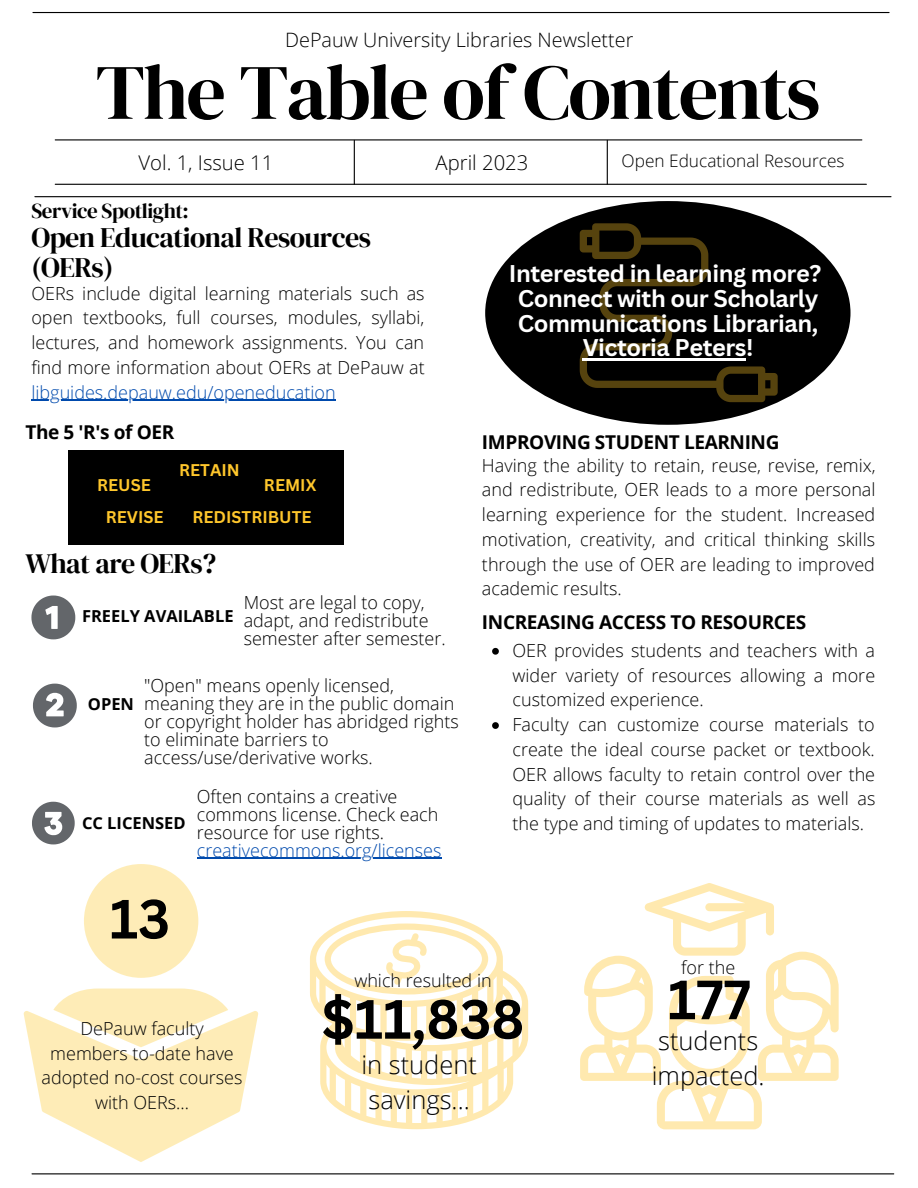
<style>
.page{position:relative;width:918px;height:1188px;background:#fff}
.page>*{position:absolute;margin:0;border:0;box-sizing:border-box;transform-origin:0 0}
.t1{font:78.15px "DM Serif Display";letter-spacing:-.025em;color:#000}
.t2{font:700 54px "Canva Sans";color:#000}
.t3{font:28.05px/30px "DM Serif Display";letter-spacing:-.02em;color:#000}
.t4{font:300 25.5px/34.8px "Open Sans";color:#000}
.t5{font:700 23.55px/24.8px "Canva Sans";letter-spacing:-.02em;color:#fff;text-align:center}
.t6{font:21px "DM Serif Display";letter-spacing:-.02em;color:#000}
.t7{font:300 20.25px "Open Sans";color:#000}
.t8{font:300 19.8px "Open Sans";color:#000}
.t9{font:700 19.05px "Open Sans";letter-spacing:-.02em;color:#000}
.t10{font:300 18px/24.8px "Open Sans";color:#000}
.t11{font:300 18px "Open Sans";color:#004aad}
.t12{font:300 17.25px "Open Sans";color:#000}
.t13{font:700 16.5px/31.5px "Canva Sans";color:#ffc72c}
.t14{font:700 16.5px "Open Sans";color:#000}
</style>
<div class="page">
<hr style="left:55px;top:184px;width:811px;height:1px;background:#000">
<hr style="left:55px;top:139px;width:807px;height:1px;background:#000">
<hr style="left:354px;top:140px;width:1px;height:44px;background:#000">
<hr style="left:607px;top:140px;width:1px;height:44px;background:#000">
<hr style="left:33px;top:12px;width:856px;height:1px;background:#000">
<hr style="left:32px;top:1173px;width:862px;height:1px;background:#000">
<div style="left:485px;top:201px;width:366px;height:224px;background:#000;border-radius:50%"></div>
<hr style="left:35px;top:196px;width:856px;height:1px;background:#000">
<svg style="left:31px;top:596px;width:44px;height:43px"></svg>
<svg style="left:33px;top:684px;width:44px;height:43px"></svg>
<svg style="left:32px;top:802px;width:43px;height:42px"></svg>
<svg style="left:24px;top:864px;width:234px;height:298px;fill:#feecb7"></svg>
<svg style="left:580px;top:883px;width:259px;height:246px"></svg>
<svg style="left:310px;top:911px;width:218px;height:218px"></svg>
<svg style="left:580px;top:223px;width:198px;height:179px"></svg>
<div style="left:68px;top:451px;width:276px;height:94px;background:#000"></div>
<hr style="left:31px;top:400px;width:305px;height:1px;background:#004aad">
<hr style="left:197px;top:858px;width:245px;height:1px;background:#004aad">
<svg style="left:492px;top:648px;width:7px;height:7px"></svg>
<svg style="left:492px;top:722px;width:7px;height:7px"></svg>
<hr style="left:583px;top:359px;width:163px;height:2px;background:#fff">
<p class="t8" style="left:285px;top:26px;width:350px">DePauw University Libraries Newsletter</p>
<h1 class="t1" style="left:96px;top:38px;width:726px">The Table of Contents</h1>
<p class="t7" style="left:436px;top:148px;width:94px">April 2023</p>
<p class="t7" style="left:139px;top:148px;width:136px">Vol. 1, Issue 11</p>
<p class="t12" style="left:622px;top:149px;width:224px">Open Educational Resources</p>
<p class="t6" style="left:31px;top:196px;width:159px">Service Spotlight:</p>
<h3 class="t3" style="left:31px;top:223px;width:341px">Open Educational Resources (OERs)</h3>
<p class="t10" style="left:31px;top:280px;width:395px;text-align:justify">OERs include digital learning materials such as open textbooks, full courses, modules, syllabi, lectures, and homework assignments. You can find more information about OERs at DePauw at</p>
<p class="t11" style="left:31px;top:379px;width:306px">libguides.depauw.edu/openeducation</p>
<p class="t9" style="left:25px;top:418px;width:151px">The 5 'R's of OER</p>
<p class="t13" style="left:179px;top:454px;width:62px">RETAIN</p>
<p class="t13" style="left:106px;top:469px;width:59px;text-indent:-9px">REUSE<br>REVISE</p>
<p class="t13" style="left:192px;top:469px;width:125px;text-align:right">REMIX<br>REDISTRIBUTE</p>
<h3 class="t3" style="left:25px;top:549px;width:193px">What are OERs?</h3>
<p class="t14" style="left:82px;top:604px;width:153px">FREELY AVAILABLE</p>
<p class="t10" style="left:244px;top:593px;width:203px;line-height:18px">Most are legal to copy, adapt, and redistribute semester after semester.</p>
<p class="t14" style="left:88px;top:693px;width:48px">OPEN</p>
<p class="t10" style="left:144px;top:676px;width:316px;line-height:18px">"Open" means openly licensed, meaning they are in the public domain or copyright holder has abridged rights to eliminate barriers to access/use/derivative works.</p>
<p class="t14" style="left:82px;top:811px;width:105px">CC LICENSED</p>
<p class="t10" style="left:197px;top:787px;width:243px;line-height:18px">Often contains a creative commons license. Check each resource for use rights.</p>
<p class="t11" style="left:197px;top:837px;width:246px">creativecommons.org/licenses</p>
<h2 class="t2" style="left:110px;top:881px;width:62px">13</h2>
<h3 class="t5" style="left:509px;top:261px;width:314px">Interested in learning more?<br>Connect with our Scholarly<br>Communications Librarian,<br>Victoria Peters!</h3>
<p class="t9" style="left:482px;top:428px;width:299px">IMPROVING STUDENT LEARNING</p>
<p class="t10" style="left:482px;top:452px;width:395px;text-align:justify">Having the ability to retain, reuse, revise, remix, and redistribute, OER leads to a more personal learning experience for the student. Increased motivation, creativity, and critical thinking skills through the use of OER are leading to improved academic results.</p>
<p class="t9" style="left:482px;top:609px;width:326px">INCREASING ACCESS TO RESOURCES</p>
<p class="t10" style="left:513px;top:638px;width:364px">OER provides students and teachers with a wider variety of resources allowing a more customized experience.<br>Faculty can customize course materials to create the ideal course packet or textbook.<br>OER allows faculty to retain control over the quality of their course materials as well as the type and timing of updates to materials.</p>
<p class="t10" style="left:42px;top:1015px;width:203px;text-align:center">DePauw faculty members to-date have adopted no-cost courses with OERs...</p>
<p class="t10" style="left:354px;top:968px;width:139px">which resulted in</p>
<h2 class="t2" style="left:322px;top:981px;width:204px">$11,838</h2>
<h3 class="t4" style="left:361px;top:1047px;width:117px">in student savings...</h3>
<p class="t10" style="left:681px;top:955px;width:56px">for the</p>
<h2 class="t2" style="left:668px;top:962px;width:85px">177</h2>
<h3 class="t4" style="left:652px;top:1023px;width:114px">students impacted.</h3>
</div>
